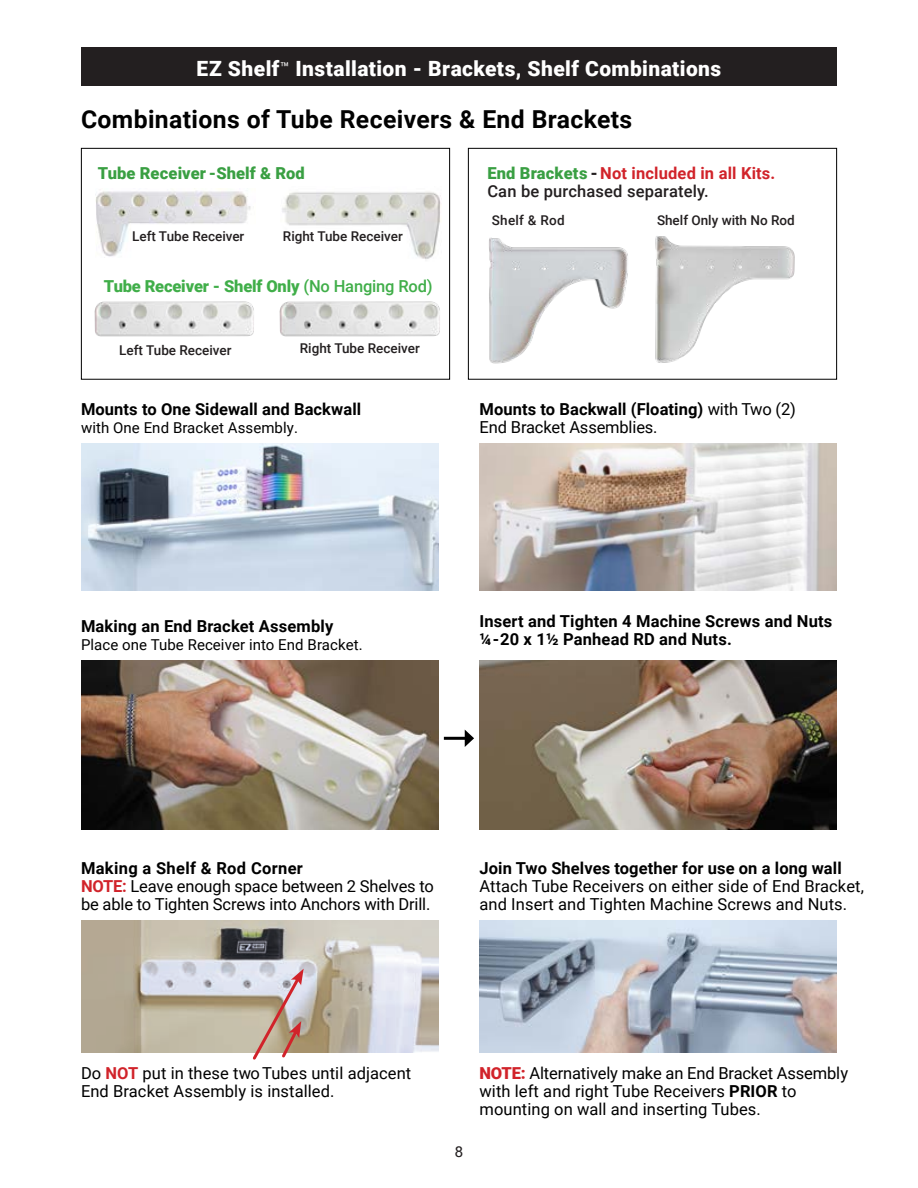
<style>
.page{position:relative;width:918px;height:1188px;background:#fff}
.page>*{position:absolute;margin:0;border:0;box-sizing:border-box;transform-origin:0 0}
.t1{font:700 24.75px "Roboto";letter-spacing:.015em;color:#010101}
.t2{font:900 21px "Roboto";letter-spacing:.02em;color:#fff}
.t3{font:16.5px/18px "Roboto";letter-spacing:.005em;color:#010101}
.t4{font:700 16.5px "Roboto";letter-spacing:.005em;color:#010101}
.t5{font:900 16.5px "Roboto";letter-spacing:-.01em;color:#40ae49}
.t6{font:700 16.5px "Roboto";letter-spacing:.01em;color:#d1232a}
.t7{font:500 16.5px "Roboto";letter-spacing:.01em;color:#231f20}
.t8{font:900 16.5px "Roboto";letter-spacing:.005em;color:#399f42}
.t9{font:15px "Roboto";letter-spacing:.005em;color:#010101}
.t10{font:500 15px "Avenir";color:#231f20}
.t11{font:500 13.5px "Roboto";color:#231f20}
.t12{font:500 13.5px "Roboto";letter-spacing:.02em;color:#231f20}
.s1{font-weight:400;font-size:15px}
.s2{font-weight:900;color:#399f42}
.s3{font-weight:900;color:#231f20}
.s4{font-weight:500}
.s5{font-weight:400}
.s6{font-weight:700;color:#d1232a}
.s7{font-weight:900;color:#d1232a}
.s8{font-weight:700}
</style>
<div class="page">
<div style="left:81px;top:48px;width:756px;height:38px;background:#231f20"></div>
<div style="left:81px;top:148px;width:369px;height:232px;border:1px solid #010101"></div>
<img style="left:94px;top:301px;width:160px;height:36px">
<img style="left:489px;top:237px;width:139px;height:127px">
<img style="left:655px;top:236px;width:140px;height:127px">
<div style="left:468px;top:148px;width:369px;height:232px;border:1px solid #010101"></div>
<img style="left:81px;top:444px;width:357px;height:146px">
<img style="left:480px;top:444px;width:357px;height:146px">
<img style="left:81px;top:921px;width:357px;height:131px">
<img style="left:480px;top:921px;width:357px;height:131px">
<img style="left:81px;top:660px;width:357px;height:169px">
<img style="left:480px;top:660px;width:357px;height:169px">
<hr style="left:444px;top:737px;width:23px;height:3px;background:#010101">
<svg style="left:465px;top:730px;width:9px;height:17px"></svg>
<img style="left:282px;top:191px;width:159px;height:69px">
<img style="left:95px;top:191px;width:156px;height:66px">
<img style="left:279px;top:301px;width:161px;height:36px">
<svg style="left:250px;top:969px;width:54px;height:91px;background:#c9b3ab"></svg>
<p class="t2" style="left:197px;top:54px;width:526px">EZ Shelf<span class="s1">™</span> Installation - Brackets, Shelf Combinations</p>
<p class="t1" style="left:81px;top:102px;width:553px">Combinations of Tube Receivers &amp; End Brackets</p>
<p class="t8" style="left:98px;top:162px;width:209px">Tube Receiver -Shelf &amp; Rod</p>
<p class="t6" style="left:487px;top:162px;width:290px"><span class="s2">End Brackets</span> <span class="s3">-</span> Not included in all Kits.</p>
<p class="t7" style="left:487px;top:180px;width:223px">Can be purchased separately.</p>
<p class="t12" style="left:492px;top:211px;width:74px">Shelf &amp; Rod</p>
<p class="t11" style="left:657px;top:211px;width:139px">Shelf Only with No Rod</p>
<p class="t11" style="left:132px;top:227px;width:114px">Left Tube Receiver</p>
<p class="t11" style="left:283px;top:227px;width:121px">Right Tube Receiver</p>
<p class="t5" style="left:104px;top:275px;width:330px">Tube Receiver - Shelf Only <span class="s4">(No Hanging Rod)</span></p>
<p class="t11" style="left:119px;top:341px;width:114px">Left Tube Receiver</p>
<p class="t11" style="left:300px;top:339px;width:121px">Right Tube Receiver</p>
<p class="t4" style="left:81px;top:397px;width:282px">Mounts to One Sidewall and Backwall</p>
<p class="t9" style="left:81px;top:417px;width:218px">with One End Bracket Assembly.</p>
<p class="t4" style="left:480px;top:397px;width:318px">Mounts to Backwall (Floating) <span class="s5">with Two (2)</span></p>
<p class="t3" style="left:480px;top:417px;width:180px">End Bracket Assemblies.</p>
<p class="t4" style="left:81px;top:614px;width:254px">Making an End Bracket Assembly</p>
<p class="t9" style="left:81px;top:634px;width:283px">Place one Tube Receiver into End Bracket.</p>
<p class="t4" style="left:480px;top:609px;width:354px">Insert and Tighten 4 Machine Screws and Nuts</p>
<p class="t4" style="left:480px;top:627px;width:254px">¼-20 x 1½ Panhead RD and Nuts.</p>
<p class="t4" style="left:81px;top:857px;width:223px">Making a Shelf &amp; Rod Corner</p>
<p class="t3" style="left:81px;top:877px;width:355px"><span class="s6">NOTE:</span> Leave enough space between 2 Shelves to be able to Tighten Screws into Anchors with Drill.</p>
<p class="t4" style="left:480px;top:857px;width:364px">Join Two Shelves together for use on a long wall</p>
<p class="t3" style="left:480px;top:877px;width:386px">Attach Tube Receivers on either side of End Bracket,</p>
<p class="t3" style="left:480px;top:895px;width:369px">and Insert and Tighten Machine Screws and Nuts.</p>
<p class="t3" style="left:81px;top:1063px;width:332px">Do <span class="s6">NOT</span> put in these two Tubes until adjacent<br>End Bracket Assembly is installed.</p>
<p class="t10" style="left:455px;top:1139px;width:10px">8</p>
<p class="t3" style="left:480px;top:1063px;width:370px"><span class="s7">NOTE:</span> Alternatively make an End Bracket Assembly with left and right Tube Receivers <span class="s8">PRIOR</span> to</p>
<p class="t3" style="left:480px;top:1099px;width:283px">mounting on wall and inserting Tubes.</p>
</div>
